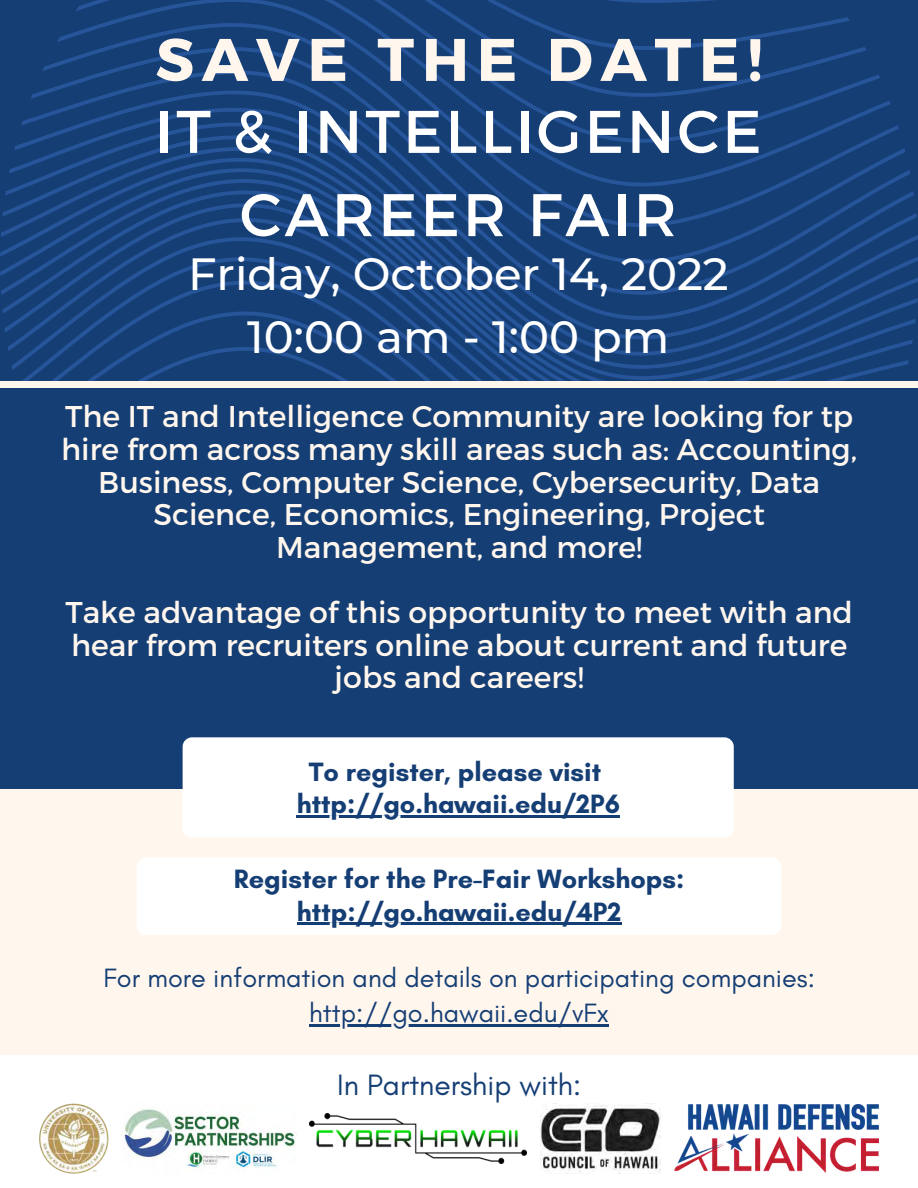
<style>
.page{position:relative;width:918px;height:1188px;background:#153e74}
.page>*{position:absolute;margin:0;border:0;box-sizing:border-box;transform-origin:0 0}
.t1{font:60px/83.2px "Montserrat";letter-spacing:.05em;color:#fff;text-align:center}
.t2{font:700 60px "Montserrat";letter-spacing:.13em;color:#fff6ee}
.t3{font:500 45px/63px "Montserrat";color:#fff;text-align:center}
.t4{font:30px/32.5px "Montserrat";color:#fff6ee;text-align:center}
.t5{font:30px "Glacial Indifference";color:#153e74}
.t6{font:700 27px/32.7px "Glacial Indifference";color:#153e74;text-align:center}
.t7{font:27px/35.4px "Glacial Indifference";color:#153e74;text-align:center}
</style>
<div class="page">
<div style="left:0;top:790px;width:918px;height:398px;background:#fff6ee"></div>
<div style="left:0;top:1055px;width:918px;height:133px;background:#fff"></div>
<svg style="left:0;top:0;width:918px;height:381px"></svg>
<div style="left:0;top:381px;width:918px;height:6px;background:#fff6ee"></div>
<hr style="left:309px;top:1025px;width:300px;height:2px;background:#153e74">
<img style="left:39px;top:1103px;width:70px;height:71px">
<img style="left:541px;top:1105px;width:119px;height:69px">
<img style="left:674px;top:1104px;width:205px;height:69px">
<img style="left:124px;top:1108px;width:172px;height:63px">
<img style="left:310px;top:1113px;width:217px;height:51px">
<div style="left:183px;top:737px;width:551px;height:100px;background:#fff;border-radius:9px"></div>
<hr style="left:297px;top:816px;width:323px;height:2px;background:#153e74">
<div style="left:137px;top:857px;width:644px;height:78px;background:#fff;border-radius:9px"></div>
<hr style="left:297px;top:923px;width:324px;height:2px;background:#153e74">
<h1 class="t2" style="left:155px;top:21px;width:609px">SAVE THE DATE!</h1>
<h1 class="t1" style="left:155px;top:87px;width:608px">IT &amp; INTELLIGENCE<br>CAREER FAIR</h1>
<h2 class="t3" style="left:188px;top:242px;width:542px">Friday, October 14, 2022<br>10:00 am - 1:00 pm</h2>
<p class="t4" style="left:61px;top:399px;width:797px">The IT and Intelligence Community are looking for tp hire from across many skill areas such as: Accounting, Business, Computer Science, Cybersecurity, Data Science, Economics, Engineering, Project Management, and more!</p>
<p class="t4" style="left:65px;top:595px;width:789px">Take advantage of this opportunity to meet with and hear from recruiters online about current and future jobs and careers!</p>
<p class="t6" style="left:297px;top:755px;width:325px">To register, please visit http://go.hawaii.edu/2P6</p>
<p class="t6" style="left:234px;top:862px;width:452px">Register for the Pre-Fair Workshops: http://go.hawaii.edu/4P2</p>
<p class="t7" style="left:103px;top:960px;width:713px">For more information and details on participating companies: http://go.hawaii.edu/vFx</p>
<p class="t5" style="left:337px;top:1066px;width:246px">In Partnership with:</p>
</div>
